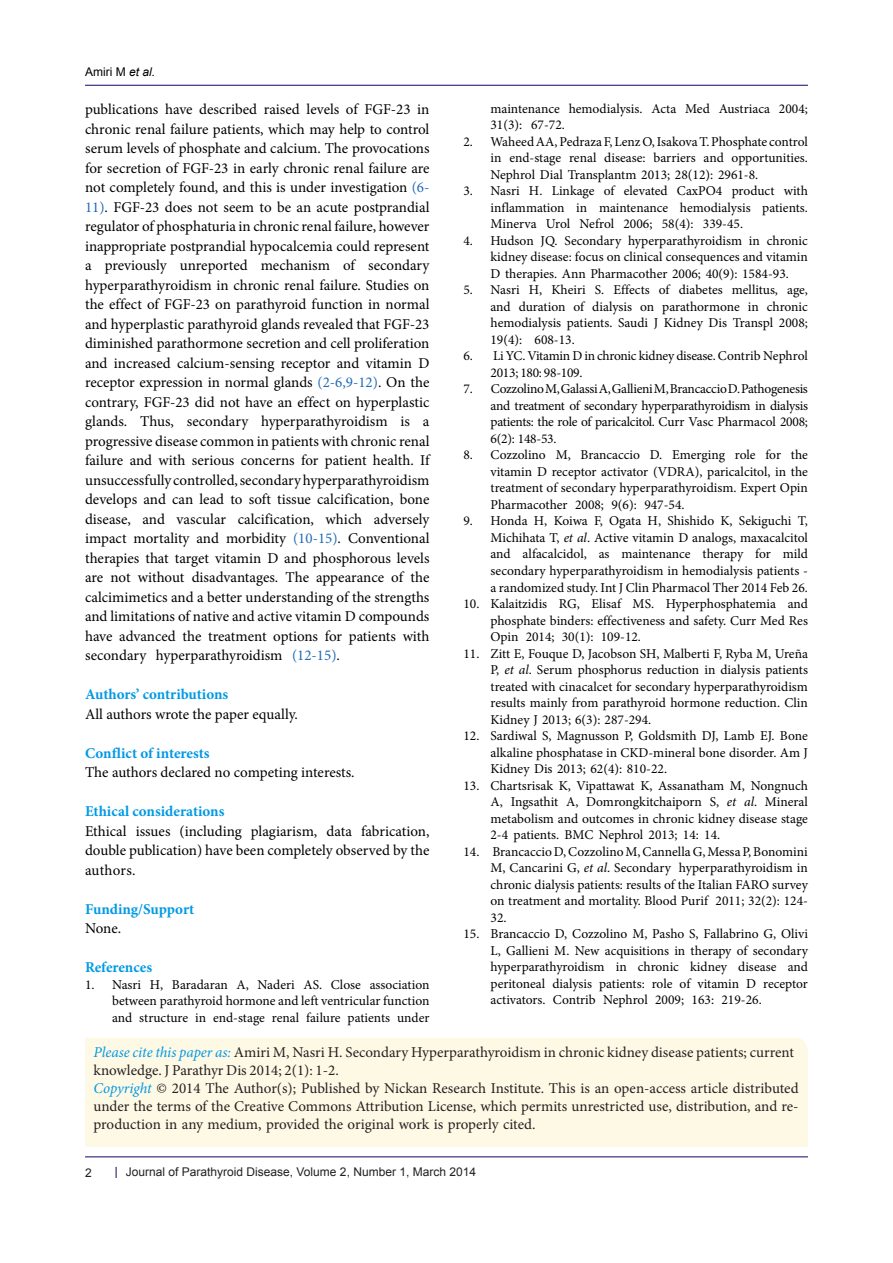
<style>
.page{position:relative;width:893px;height:1263px;background:#fff}
.page>*{position:absolute;margin:0;border:0;box-sizing:border-box;transform-origin:0 0}
.t1{font:15px/19.5px "Minion Pro";color:#000;text-align:justify}
.t2{font:15px/18px "Minion Pro";color:#231f20}
.t3{font:700 15px "Minion Pro";color:#0099e5}
.t4{font:13.5px/16.5px "Minion Pro";color:#000;text-align:justify}
.t5{font:13.5px/16.5px "Minion Pro";letter-spacing:-.02em;color:#000}
.t6{font:12px "Arial";color:#231f20}
.t7{font:12px "Arial";color:#000001}
.s1{font-style:italic}
.s2{font-style:italic;color:#0099e5}
.s3{color:#226bb5}
</style>
<div class="page">
<hr style="left:85px;top:1156px;width:723px;height:1px;background:#190066">
<hr style="left:85px;top:85px;width:723px;height:1px;background:#190066">
<div style="left:85px;top:1038px;width:723px;height:109px;background:#fef9e5"></div>
<p class="t7" style="left:85px;top:64px;width:72px">Amiri M <span class="s1">et al.</span></p>
<p class="t4" style="left:490px;top:100px;width:319px">maintenance hemodialysis. Acta Med Austriaca 2004;<br>31(3): 67-72.</p>
<p class="t4" style="left:490px;top:133px;width:319px;text-indent:-27px">2. Waheed AA, Pedraza F, Lenz O, Isakova T. Phosphate control in end-stage renal disease: barriers and opportunities.<br>Nephrol Dial Transplantm 2013; 28(12): 2961-8.</p>
<p class="t4" style="left:490px;top:183px;width:319px;text-indent:-27px">3. Nasri H. Linkage of elevated CaxPO4 product with inflammation in maintenance hemodialysis patients.<br>Minerva Urol Nefrol 2006; 58(4): 339-45.</p>
<p class="t4" style="left:490px;top:232px;width:319px;text-indent:-27px">4. Hudson JQ. Secondary hyperparathyroidism in chronic kidney disease: focus on clinical consequences and vitamin D therapies. Ann Pharmacother 2006; 40(9): 1584-93.</p>
<p class="t4" style="left:490px;top:282px;width:319px;text-indent:-27px">5. Nasri H, Kheiri S. Effects of diabetes mellitus, age, and duration of dialysis on parathormone in chronic hemodialysis patients. Saudi J Kidney Dis Transpl 2008; 19(4): 608-13.</p>
<p class="t5" style="left:490px;top:348px;width:319px;text-indent:-27px">6. Li YC. Vitamin D in chronic kidney disease. Contrib Nephrol<br>2013; 180: 98-109.</p>
<p class="t4" style="left:490px;top:381px;width:319px;text-indent:-27px">7. Cozzolino M, Galassi A, Gallieni M, Brancaccio D. Pathogenesis and treatment of secondary hyperparathyroidism in dialysis patients: the role of paricalcitol. Curr Vasc Pharmacol 2008; 6(2): 148-53.</p>
<p class="t4" style="left:490px;top:447px;width:319px;text-indent:-27px">8. Cozzolino M, Brancaccio D. Emerging role for the vitamin D receptor activator (VDRA), paricalcitol, in the treatment of secondary hyperparathyroidism. Expert Opin Pharmacother 2008; 9(6): 947-54.</p>
<p class="t4" style="left:490px;top:513px;width:319px;text-indent:-27px">9. Honda H, Koiwa F, Ogata H, Shishido K, Sekiguchi T, Michihata T, <span class="s1">et al</span>. Active vitamin D analogs, maxacalcitol and alfacalcidol, as maintenance therapy for mild secondary hyperparathyroidism in hemodialysis patients - a randomized study. Int J Clin Pharmacol Ther 2014 Feb 26.</p>
<p class="t4" style="left:490px;top:595px;width:319px;text-indent:-27px">10. Kalaitzidis RG, Elisaf MS. Hyperphosphatemia and phosphate binders: effectiveness and safety. Curr Med Res Opin 2014; 30(1): 109-12.</p>
<p class="t4" style="left:490px;top:645px;width:319px;text-indent:-27px">11. Zitt E, Fouque D, Jacobson SH, Malberti F, Ryba M, Ureña P, <span class="s1">et al</span>. Serum phosphorus reduction in dialysis patients treated with cinacalcet for secondary hyperparathyroidism results mainly from parathyroid hormone reduction. Clin Kidney J 2013; 6(3): 287-294.</p>
<p class="t4" style="left:490px;top:727px;width:319px;text-indent:-27px">12. Sardiwal S, Magnusson P, Goldsmith DJ, Lamb EJ. Bone alkaline phosphatase in CKD-mineral bone disorder. Am J Kidney Dis 2013; 62(4): 810-22.</p>
<p class="t4" style="left:490px;top:777px;width:319px;text-indent:-27px">13. Chartsrisak K, Vipattawat K, Assanatham M, Nongnuch A, Ingsathit A, Domrongkitchaiporn S, <span class="s1">et al</span>. Mineral metabolism and outcomes in chronic kidney disease stage 2-4 patients. BMC Nephrol 2013; 14: 14.</p>
<p class="t4" style="left:490px;top:843px;width:319px;text-indent:-27px">14. Brancaccio D, Cozzolino M, Cannella G, Messa P, Bonomini M, Cancarini G, <span class="s1">et al</span>. Secondary hyperparathyroidism in chronic dialysis patients: results of the Italian FARO survey on treatment and mortality. Blood Purif 2011; 32(2): 124- 32.</p>
<p class="t4" style="left:490px;top:925px;width:319px;text-indent:-27px">15. Brancaccio D, Cozzolino M, Pasho S, Fallabrino G, Olivi L, Gallieni M. New acquisitions in therapy of secondary hyperparathyroidism in chronic kidney disease and peritoneal dialysis patients: role of vitamin D receptor activators. Contrib Nephrol 2009; 163: 219-26.</p>
<p class="t2" style="left:94px;top:1043px;width:702px"><span class="s2">Please cite this paper as:</span> Amiri M, Nasri H. Secondary Hyperparathyroidism in chronic kidney disease patients; current knowledge. J Parathyr Dis 2014; 2(1): 1-2.</p>
<p class="t2" style="left:94px;top:1079px;width:707px;text-align:justify"><span class="s2">Copyright</span> © 2014 The Author(s); Published by Nickan Research Institute. This is an open-access article distributed under the terms of the Creative Commons Attribution License, which permits unrestricted use, distribution, and re&shy;production in any medium, provided the original work is properly cited.</p>
<p class="t1" style="left:85px;top:100px;width:346px">publications have described raised levels of FGF-23 in chronic renal failure patients, which may help to control serum levels of phosphate and calcium. The provocations for secretion of FGF-23 in early chronic renal failure are not completely found, and this is under investigation <span class="s3">(6- 11)</span>. FGF-23 does not seem to be an acute postprandial regulator of phosphaturia in chronic renal failure, however inappropriate postprandial hypocalcemia could represent a previously unreported mechanism of secondary hyperparathyroidism in chronic renal failure. Studies on the effect of FGF-23 on parathyroid function in normal and hyperplastic parathyroid glands revealed that FGF-23 diminished parathormone secretion and cell proliferation and increased calcium-sensing receptor and vitamin D receptor expression in normal glands <span class="s3">(2-6,9-12)</span>. On the contrary, FGF-23 did not have an effect on hyperplastic glands. Thus, secondary hyperparathyroidism is a progressive disease common in patients with chronic renal failure and with serious concerns for patient health. If unsuccessfully controlled, secondary hyperparathyroidism develops and can lead to soft tissue calcification, bone disease, and vascular calcification, which adversely impact mortality and morbidity <span class="s3">(10-15)</span>. Conventional therapies that target vitamin D and phosphorous levels are not without disadvantages. The appearance of the calcimimetics and a better understanding of the strengths and limitations of native and active vitamin D compounds have advanced the treatment options for patients with secondary hyperparathyroidism <span class="s3">(12-15)</span>.</p>
<p class="t3" style="left:85px;top:684px;width:145px">Authors’ contributions</p>
<p class="t1" style="left:85px;top:704px;width:214px">All authors wrote the paper equally.</p>
<p class="t3" style="left:85px;top:742px;width:126px">Conflict of interests</p>
<p class="t1" style="left:85px;top:763px;width:271px">The authors declared no competing interests.</p>
<p class="t3" style="left:85px;top:801px;width:141px">Ethical considerations</p>
<p class="t1" style="left:85px;top:821px;width:346px">Ethical issues (including plagiarism, data fabrication, double publication) have been completely observed by the authors.</p>
<p class="t3" style="left:85px;top:898px;width:111px">Funding/Support</p>
<p class="t1" style="left:85px;top:919px;width:38px">None.</p>
<p class="t3" style="left:85px;top:957px;width:69px">References</p>
<p class="t4" style="left:112px;top:976px;width:319px;text-indent:-27px">1. Nasri H, Baradaran A, Naderi AS. Close association between parathyroid hormone and left ventricular function and structure in end-stage renal failure patients under</p>
<p class="t6" style="left:85px;top:1164px;width:8px">2</p>
<p class="t6" style="left:126px;top:1163px;width:352px">Journal of Parathyroid Disease, Volume 2, Number 1, March 2014</p>
</div>
